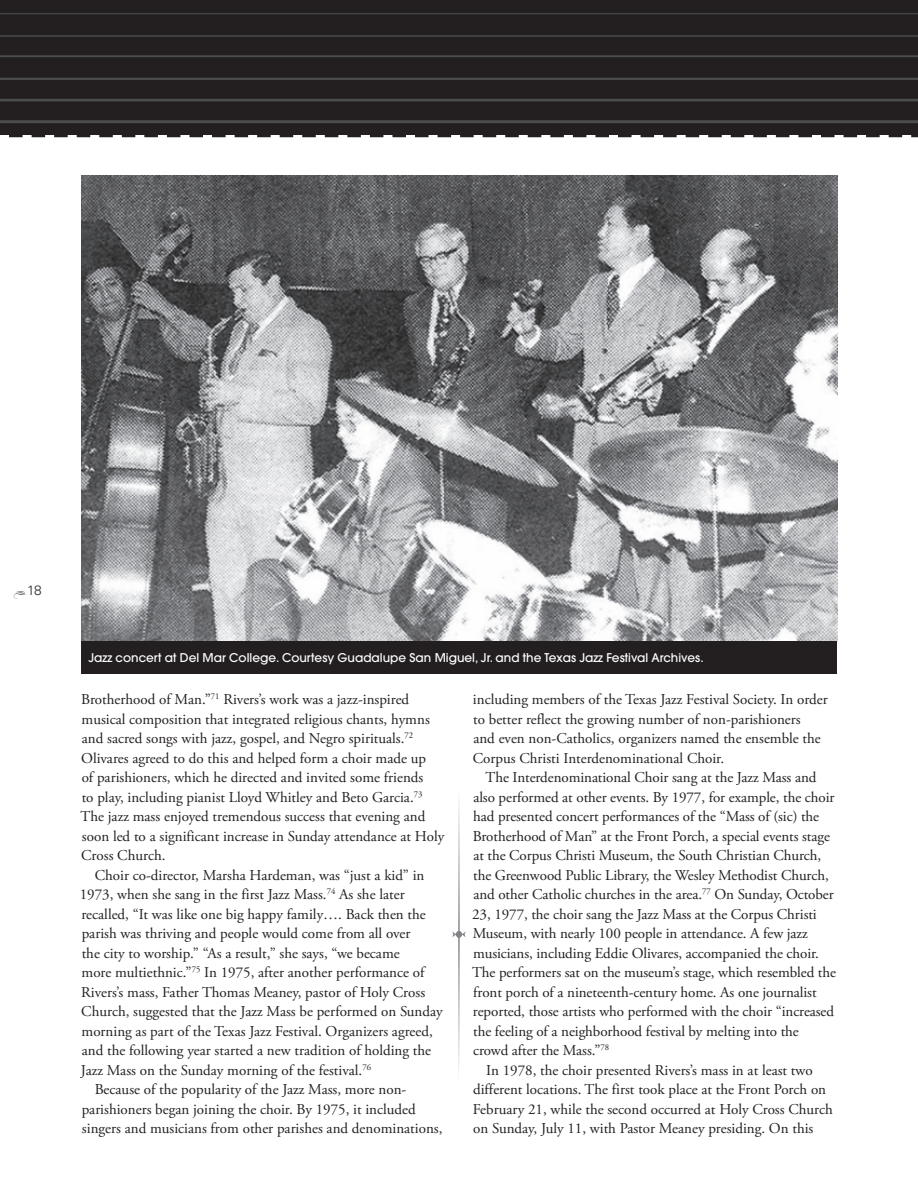
<style>
.page{position:relative;width:918px;height:1188px;background:#fff}
.page>*{position:absolute;margin:0;border:0;box-sizing:border-box;transform-origin:0 0}
.t1{font:15px/19.5px "Adobe Garamond Pro";color:#231f20}
.t2{font:300 13.5px "Univers LT Std";color:#231f20}
.t3{font:500 12px "Avant Garde";color:#fff}
</style>
<div class="page">
<svg style="left:452px;top:800px;width:13px;height:273px"></svg>
<div style="left:0;top:0;width:918px;height:135px;background:#231f20"></div>
<svg style="left:9px;top:135px;width:909px;height:2px"></svg>
<hr style="left:0;top:13px;width:918px;height:1px;background:#4b4c4d">
<hr style="left:0;top:35px;width:918px;height:2px;background:#4b4c4d">
<hr style="left:0;top:55px;width:918px;height:2px;background:#4b4c4d">
<hr style="left:0;top:78px;width:918px;height:2px;background:#4b4c4d">
<hr style="left:0;top:99px;width:918px;height:2px;background:#4b4c4d">
<hr style="left:0;top:120px;width:918px;height:3px;background:#4b4c4d">
<svg style="left:14px;top:591px;width:12px;height:8px"></svg>
<img style="left:81px;top:176px;width:756px;height:465px">
<div style="left:81px;top:641px;width:756px;height:32px;background:#231f20"></div>
<p class="t2" style="left:27px;top:582px;width:16px">18</p>
<p class="t3" style="left:89px;top:650px;width:617px">Jazz concert at Del Mar College. Courtesy Guadalupe San Miguel, Jr. and the Texas Jazz Festival Archives.</p>
<p class="t1" style="left:81px;top:690px;width:365px">Brotherhood of Man.”<sup>71</sup> Rivers’s work was a jazz-inspired musical composition that integrated religious chants, hymns and sacred songs with jazz, gospel, and Negro spirituals.<sup>72<br></sup>Olivares agreed to do this and helped form a choir made up<br>of parishioners, which he directed and invited some friends<br>to play, including pianist Lloyd Whitley and Beto Garcia.<sup>73<br></sup>The jazz mass enjoyed tremendous success that evening and soon led to a significant increase in Sunday attendance at Holy Cross Church.</p>
<p class="t1" style="left:80px;top:866px;width:364px;text-indent:15px">Choir co-director, Marsha Hardeman, was “just a kid” in 1973, when she sang in the first Jazz Mass.<sup>74</sup> As she later recalled, “It was like one big happy family…. Back then the parish was thriving and people would come from all over<br>the city to worship.” “As a result,” she says, “we became<br>more multiethnic.”<sup>75</sup> In 1975, after another performance of Rivers’s mass, Father Thomas Meaney, pastor of Holy Cross Church, suggested that the Jazz Mass be performed on Sunday morning as part of the Texas Jazz Festival. Organizers agreed, and the following year started a new tradition of holding the Jazz Mass on the Sunday morning of the festival.<sup>76</sup></p>
<p class="t1" style="left:82px;top:1080px;width:362px;text-indent:13px">Because of the popularity of the Jazz Mass, more non&shy;parishioners began joining the choir. By 1975, it included singers and musicians from other parishes and denominations,</p>
<p class="t1" style="left:473px;top:690px;width:356px">including members of the Texas Jazz Festival Society. In order to better reflect the growing number of non-parishioners<br>and even non-Catholics, organizers named the ensemble the Corpus Christi Interdenominational Choir.</p>
<p class="t1" style="left:472px;top:768px;width:365px;text-indent:13px">The Interdenominational Choir sang at the Jazz Mass and also performed at other events. By 1977, for example, the choir had presented concert performances of the “Mass of (sic) the Brotherhood of Man” at the Front Porch, a special events stage at the Corpus Christi Museum, the South Christian Church, the Greenwood Public Library, the Wesley Methodist Church, and other Catholic churches in the area.<sup>77</sup> On Sunday, October 23, 1977, the choir sang the Jazz Mass at the Corpus Christi Museum, with nearly 100 people in attendance. A few jazz musicians, including Eddie Olivares, accompanied the choir.<br>The performers sat on the museum’s stage, which resembled the front porch of a nineteenth-century home. As one journalist reported, those artists who performed with the choir “increased the feeling of a neighborhood festival by melting into the crowd after the Mass.”<sup>78</sup></p>
<p class="t1" style="left:473px;top:1061px;width:362px;text-indent:14px">In 1978, the choir presented Rivers’s mass in at least two different locations. The first took place at the Front Porch on February 21, while the second occurred at Holy Cross Church on Sunday, July 11, with Pastor Meaney presiding. On this</p>
</div>
